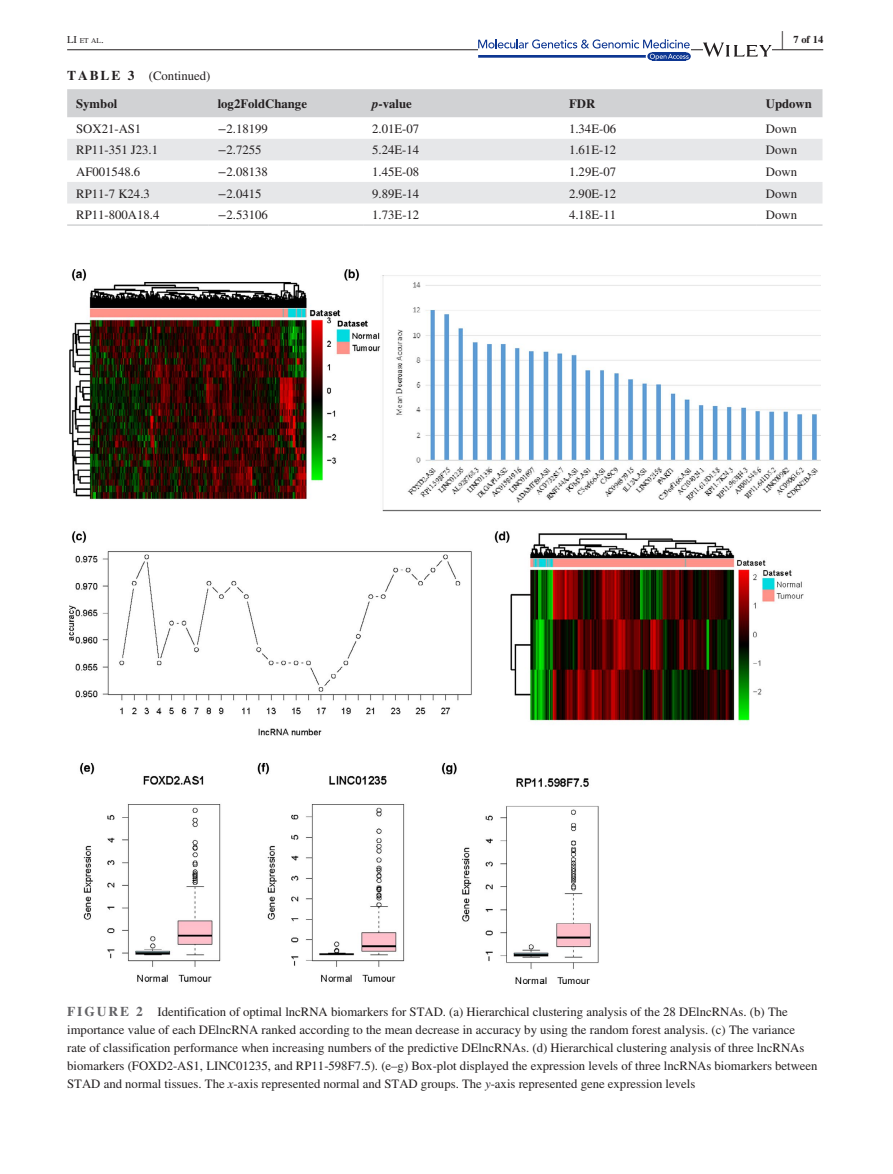
<style>
.page{position:relative;width:893px;height:1174px;background:#fff}
.page>*{position:absolute;margin:0;border:0;box-sizing:border-box;transform-origin:0 0}
.t1{font:700 25.95px "STIX";color:#231f20;scale:.36 1}
.t2{font:12.75px/18px "STIX";color:#231f20}
.t3{font:700 12.75px "STIX";color:#231f20}
.t4{font:700 10.5px "STIX";color:#231f20}
.t5{font:7.35px "STIX";color:#231f20}
.s1{font-size:10.5px}
.s2{font-weight:700;font-size:13.5px}
.s3{font-style:italic}
.s4{font-weight:700;font-size:13.5px;color:#636366}
</style>
<div class="page">
<hr style="left:67px;top:49px;width:756px;height:1px;background:#231f20">
<svg style="left:478px;top:39px;width:212px;height:21px"></svg>
<svg style="left:703px;top:43px;width:69px;height:14px"></svg>
<div style="left:67px;top:89px;width:755px;height:28px;background:#d1d2d4"></div>
<svg style="left:67px;top:139px;width:755px;height:64px;fill:#e6e7e9"></svg>
<hr style="left:67px;top:224px;width:142px;height:2px;background:#d1d2d4">
<hr style="left:209px;top:224px;width:154px;height:2px;background:#d1d2d4">
<hr style="left:363px;top:224px;width:197px;height:2px;background:#d1d2d4">
<hr style="left:560px;top:224px;width:197px;height:2px;background:#d1d2d4">
<hr style="left:757px;top:224px;width:65px;height:2px;background:#d1d2d4">
<img style="left:70px;top:270px;width:751px;height:713px">
<h1 class="t1" style="left:782px;top:24px;width:7px">|</h1>
<p class="t5" style="left:67px;top:35px;width:38px"><span class="s1">LI</span> et al<span class="s1">.</span></p>
<p class="t4" style="left:793px;top:33px;width:31px">7 of 14</p>
<p class="t2" style="left:67px;top:68px;width:145px"><span class="s2">TABLE 3</span> (Continued)</p>
<p class="t3" style="left:76px;top:96px;width:43px">Symbol</p>
<p class="t3" style="left:218px;top:96px;width:91px">log2FoldChange</p>
<p class="t3" style="left:372px;top:96px;width:41px"><span class="s3">p</span>-value</p>
<p class="t3" style="left:569px;top:96px;width:28px">FDR</p>
<p class="t3" style="left:766px;top:96px;width:48px">Updown</p>
<p class="t2" style="left:76px;top:120px;width:67px">SOX21-AS1</p>
<p class="t2" style="left:218px;top:120px;width:52px">−2.18199</p>
<p class="t2" style="left:372px;top:120px;width:49px">2.01E-07</p>
<p class="t2" style="left:569px;top:120px;width:49px">1.34E-06</p>
<p class="t2" style="left:766px;top:120px;width:33px">Down</p>
<p class="t2" style="left:76px;top:142px;width:83px">RP11-351 J23.1</p>
<p class="t2" style="left:218px;top:142px;width:45px">−2.7255</p>
<p class="t2" style="left:372px;top:142px;width:49px">5.24E-14</p>
<p class="t2" style="left:569px;top:142px;width:49px">1.61E-12</p>
<p class="t2" style="left:766px;top:142px;width:33px">Down</p>
<p class="t2" style="left:76px;top:163px;width:66px">AF001548.6</p>
<p class="t2" style="left:218px;top:163px;width:52px">−2.08138</p>
<p class="t2" style="left:372px;top:163px;width:49px">1.45E-08</p>
<p class="t2" style="left:569px;top:163px;width:49px">1.29E-07</p>
<p class="t2" style="left:766px;top:163px;width:33px">Down</p>
<p class="t2" style="left:76px;top:185px;width:75px">RP11-7 K24.3</p>
<p class="t2" style="left:218px;top:185px;width:45px">−2.0415</p>
<p class="t2" style="left:372px;top:185px;width:49px">9.89E-14</p>
<p class="t2" style="left:569px;top:185px;width:49px">2.90E-12</p>
<p class="t2" style="left:766px;top:185px;width:33px">Down</p>
<p class="t2" style="left:76px;top:207px;width:85px">RP11-800A18.4</p>
<p class="t2" style="left:218px;top:207px;width:52px">−2.53106</p>
<p class="t2" style="left:372px;top:207px;width:49px">1.73E-12</p>
<p class="t2" style="left:569px;top:207px;width:49px">4.18E-11</p>
<p class="t2" style="left:766px;top:207px;width:33px">Down</p>
<p class="t2" style="left:67px;top:1004px;width:752px"><span class="s4">FIGURE 2</span> Identification of optimal lncRNA biomarkers for STAD. (a) Hierarchical clustering analysis of the 28 DElncRNAs. (b) The importance value of each DElncRNA ranked according to the mean decrease in accuracy by using the random forest analysis. (c) The variance<br>rate of classification performance when increasing numbers of the predictive DElncRNAs. (d) Hierarchical clustering analysis of three lncRNAs biomarkers (FOXD2-AS1, LINC01235, and RP11-598F7.5). (e–g) Box-plot displayed the expression levels of three lncRNAs biomarkers between STAD and normal tissues. The <span class="s3">x</span>-axis represented normal and STAD groups. The <span class="s3">y</span>-axis represented gene expression levels</p>
</div>
